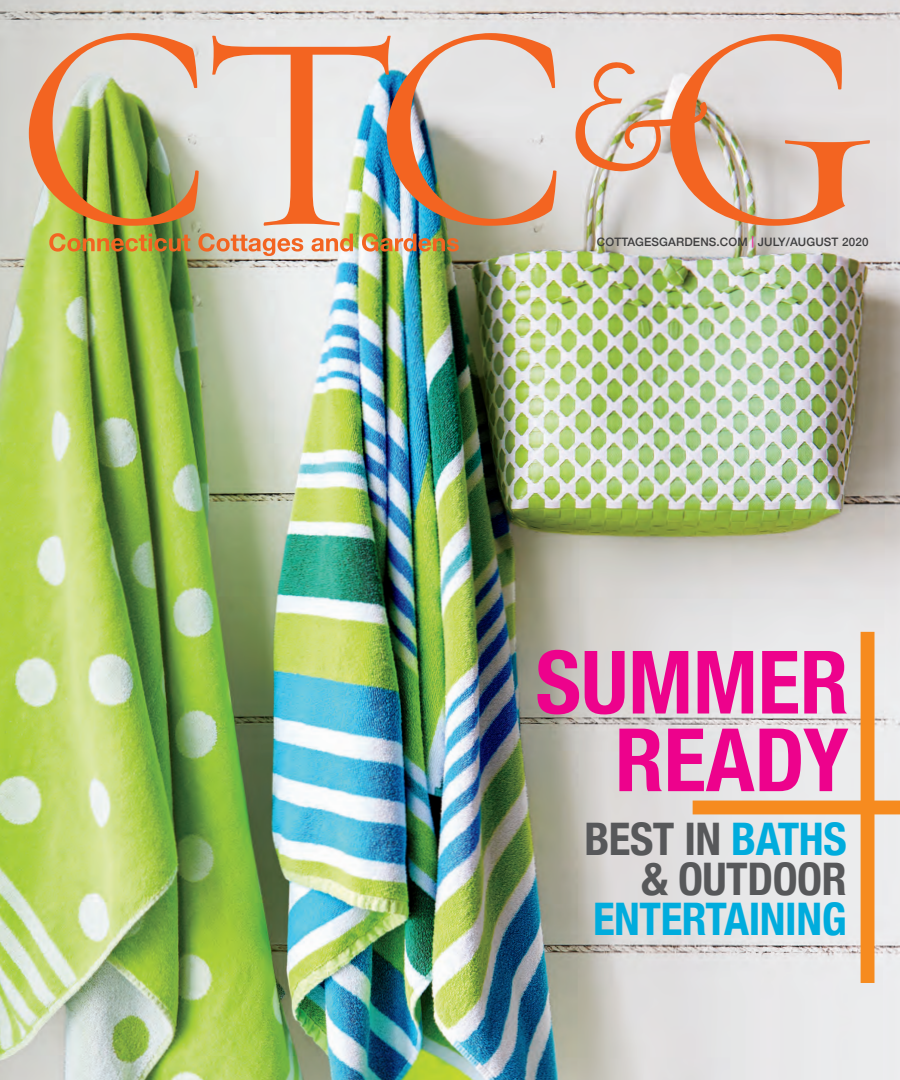
<style>
.page{position:relative;width:900px;height:1080px;background:#fff}
.page>*{position:absolute;margin:0;border:0;box-sizing:border-box;transform-origin:0 0}
.t1{font:200 693.5px "Helvetica Neue";color:#f68b1f}
.t2{font:700 condensed 87.5px "Helvetica Neue";color:#ed028c}
.t3{font:700 condensed 44.88px "Helvetica Neue";letter-spacing:-.01em;color:#57585a}
.t4{font:700 condensed 44.88px "Helvetica Neue";letter-spacing:-.01em;color:#00acdd}
.t5{font:500 11.62px "Helvetica Neue";letter-spacing:.01em;color:#3e3e3f}
.s1{color:#ed3896}
.s2{color:#00acdd}
</style>
<div class="page">
<img style="left:0;top:0;width:899px;height:1079px">
<svg style="left:49px;top:233px;width:141px;height:18px;background:#b38e37"></svg>
<svg style="left:198px;top:233px;width:105px;height:23px;background:#e1b295"></svg>
<svg style="left:311px;top:234px;width:42px;height:17px"></svg>
<img style="left:362px;top:233px;width:96px;height:18px">
<svg style="left:29px;top:33px;width:169px;height:193px;background:#baad78"></svg>
<svg style="left:212px;top:33px;width:344px;height:193px;background:#d3c2b4"></svg>
<svg style="left:575px;top:34px;width:295px;height:192px;background:#dec4b7"></svg>
<p class="t5" style="left:596px;top:232px;width:273px">COTTAGESGARDENS.COM <span class="s1">|</span> JULY/AUGUST 2020</p>
<h1 class="t1" style="left:659px;top:198px;width:418px">+</h1>
<h2 class="t2" style="left:535px;top:609px;width:314px">SUMMER</h2>
<h2 class="t2" style="left:614px;top:687px;width:235px">READY</h2>
<h3 class="t3" style="left:584px;top:801px;width:264px">BEST IN <span class="s2">BATHS</span></h3>
<h3 class="t3" style="left:641px;top:841px;width:207px">&amp; OUTDOOR</h3>
<h3 class="t4" style="left:593px;top:881px;width:255px">ENTERTAINING</h3>
</div>
